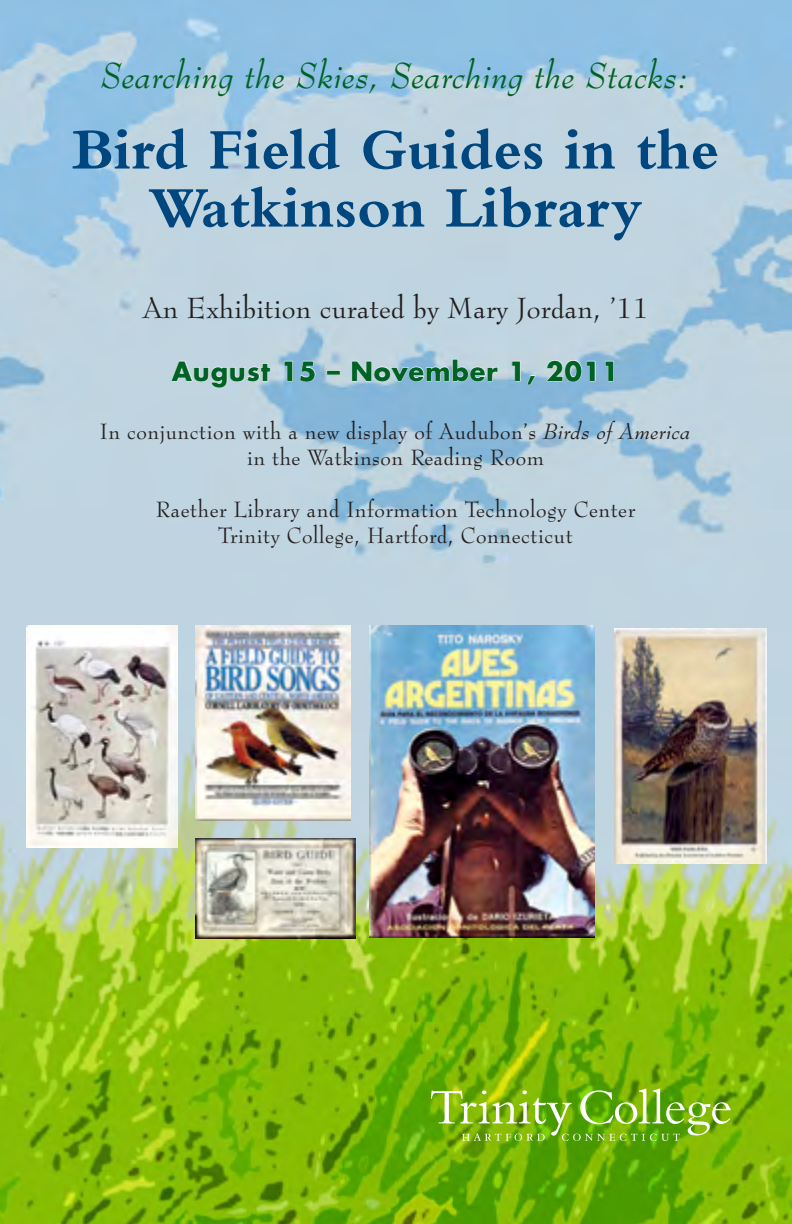
<style>
.page{position:relative;width:792px;height:1224px;background:#fff}
.page>*{position:absolute;margin:0;border:0;box-sizing:border-box;transform-origin:0 0}
.t1{font:700 59.8px/58px "Bembo";color:#00467f;text-align:center}
.t2{font:italic 35.4px "Bernhard Modern BT";letter-spacing:.02em;color:#006225;scale:.96 1}
.t3{font:28.6px "Bernhard Modern BT";letter-spacing:.01em;color:#231f20}
.t4{font:700 25.8px "Futura";letter-spacing:.03em;color:#006225}
.t5{font:21.6px/26px "Bernhard Modern BT";letter-spacing:.025em;color:#231f20;text-align:center}
.s1{font-style:italic}
</style>
<div class="page">
<img style="left:0;top:0;width:792px;height:1224px">
<img style="left:370px;top:625px;width:224px;height:313px">
<img style="left:196px;top:839px;width:160px;height:99px">
<img style="left:614px;top:629px;width:153px;height:235px">
<img style="left:27px;top:625px;width:151px;height:223px">
<img style="left:196px;top:625px;width:154px;height:196px">
<svg style="left:431px;top:1089px;width:300px;height:52px;background:#81b92a"></svg>
<svg style="left:171px;top:360px;width:100px;height:28px;background:#c9dae4"></svg>
<svg style="left:284px;top:360px;width:9px;height:22px"></svg>
<svg style="left:299px;top:360px;width:17px;height:22px"></svg>
<div style="left:327px;top:370px;width:13px;height:5px;border:1px solid #fff"></div>
<svg style="left:351px;top:358px;width:148px;height:24px;background:#b7d1e2"></svg>
<svg style="left:512px;top:360px;width:25px;height:25px"></svg>
<svg style="left:545px;top:360px;width:51px;height:22px"></svg>
<svg style="left:605px;top:360px;width:9px;height:22px"></svg>
<h2 class="t2" style="left:101px;top:53px;width:614px">Searching the Skies, Searching the Stacks:</h2>
<h1 class="t1" style="left:72px;top:120px;width:649px">Bird Field Guides in the<br>Watkinson Library</h1>
<h3 class="t3" style="left:143px;top:290px;width:507px">An Exhibition curated by Mary Jordan, ’11</h3>
<p class="t4" style="left:172px;top:353px;width:449px">August 15 – November 1, 2011</p>
<p class="t5" style="left:100px;top:418px;width:593px">In conjunction with a new display of Audubon’s <span class="s1">Birds of America </span>in the Watkinson Reading Room</p>
<p class="t5" style="left:156px;top:496px;width:481px">Raether Library and Information Technology Center<br>Trinity College, Hartford, Connecticut</p>
</div>
